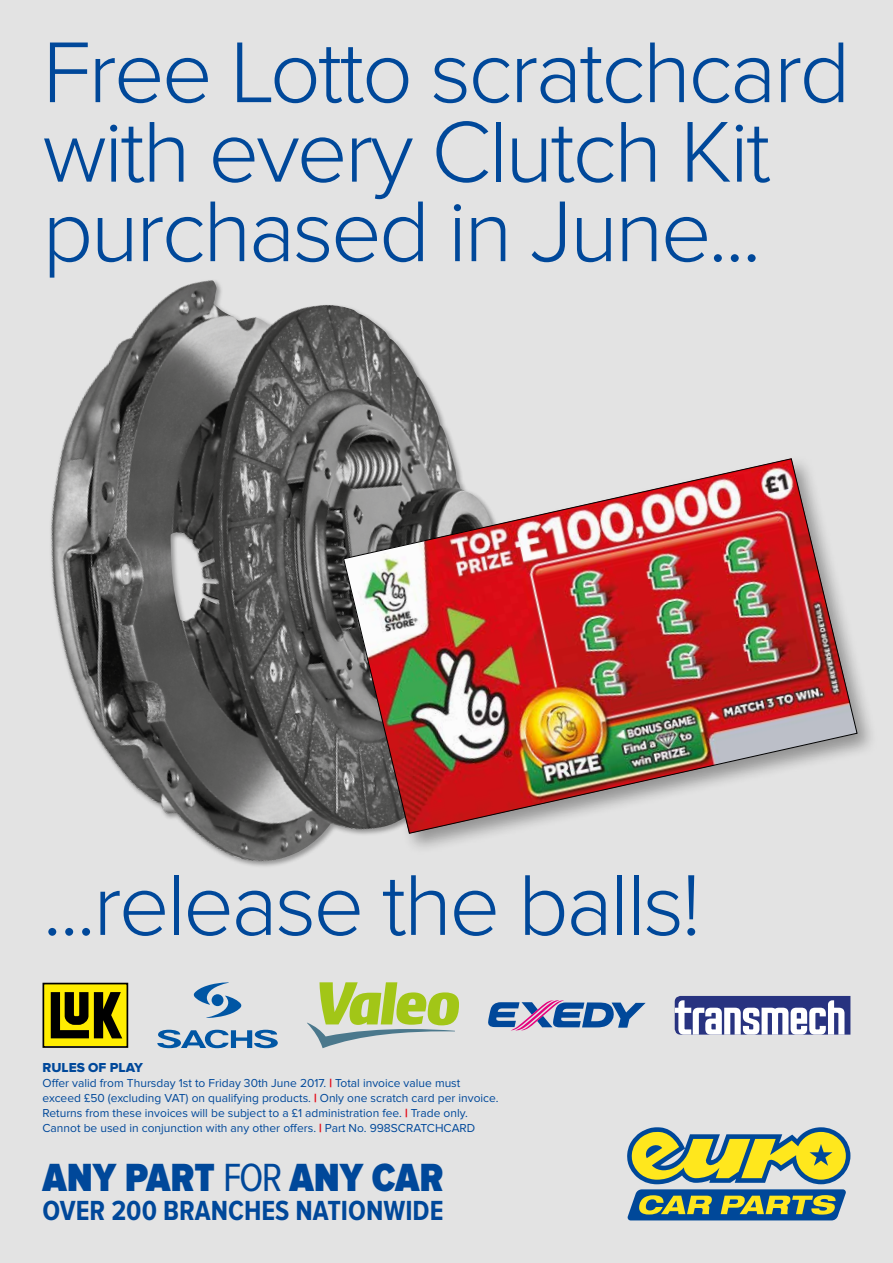
<style>
.page{position:relative;width:893px;height:1263px;background:#e3e3e3}
.page>*{position:absolute;margin:0;border:0;box-sizing:border-box;transform-origin:0 0}
.t1{font:300 89.4px/79.5px "Proxima Nova";letter-spacing:-.03em;color:#00489a}
.t2{font:900 40.8px "Proxima Nova Cond";color:#00489a}
.t3{font:700 28.65px "Proxima Nova Cond";color:#00489a}
.t4{font:13.5px "Proxima Nova Extrabld";color:#00489a}
.t5{font:12px/15px "Proxima Nova";color:#00489a}
.s1{font-family:"Proxima Nova Extrabld";color:#e30613}
.s2{font-weight:400}
</style>
<div class="page">
<svg style="left:627px;top:1127px;width:223px;height:93px"></svg>
<svg style="left:42px;top:982px;width:87px;height:66px;background:#877e06"></svg>
<svg style="left:157px;top:1030px;width:121px;height:18px"></svg>
<svg style="left:193px;top:982px;width:49px;height:36px"></svg>
<svg style="left:307px;top:982px;width:152px;height:66px"></svg>
<svg style="left:488px;top:1000px;width:158px;height:31px"></svg>
<svg style="left:675px;top:996px;width:175px;height:38px;background:#898fb9"></svg>
<img style="left:50px;top:280px;width:406px;height:581px">
<div style="left:339px;top:454px;width:540px;height:401px;background:#000;opacity:.35"></div>
<img style="left:343px;top:458px;width:515px;height:376px">
<h1 class="t1" style="left:43px;top:34px;width:809px">Free Lotto scratchcard with every Clutch Kit purchased in June...</h1>
<h1 class="t1" style="left:43px;top:866px;width:660px">...release the balls!</h1>
<p class="t4" style="left:43px;top:1060px;width:102px">RULES OF PLAY</p>
<p class="t5" style="left:43px;top:1076px;width:458px">Offer valid from Thursday 1st to Friday 30th June 2017. <span class="s1">|</span> Total invoice value must exceed £50 (excluding VAT) on qualifying products. <span class="s1">|</span> Only one scratch card per invoice.<br>Returns from these invoices will be subject to a £1 administration fee. <span class="s1">|</span> Trade only.<br>Cannot be used in conjunction with any other offers. <span class="s1">|</span> Part No. 998SCRATCHCARD</p>
<h2 class="t2" style="left:43px;top:1154px;width:403px">ANY PART <span class="s2">FOR</span> ANY CAR</h2>
<h3 class="t3" style="left:43px;top:1195px;width:402px">OVER 200 BRANCHES NATIONWIDE</h3>
</div>
